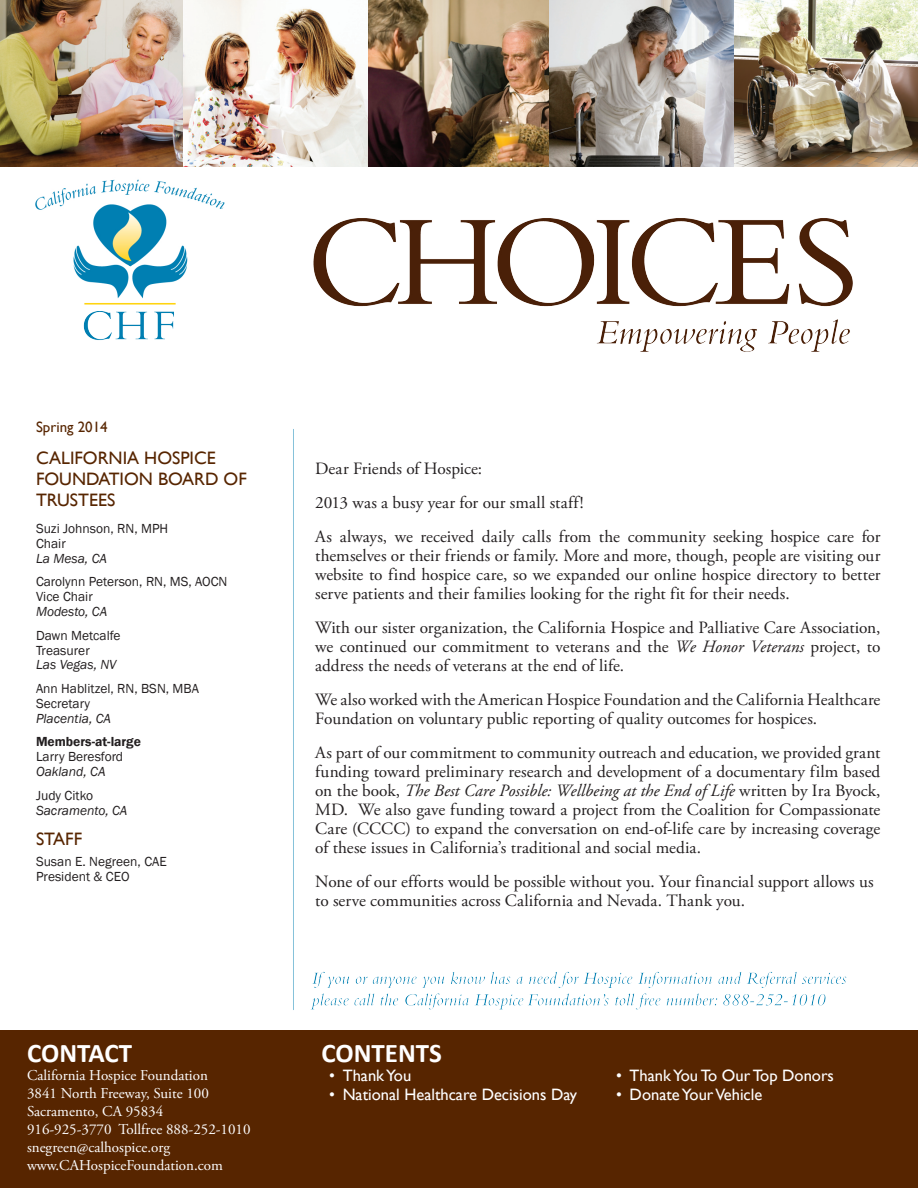
<style>
.page{position:relative;width:918px;height:1188px;background:#fff}
.page>*{position:absolute;margin:0;border:0;box-sizing:border-box;transform-origin:0 0}
.Heading_2{font:700 27px "Calibri";color:#fff}
.t1{font:18px/21.3px "Gill Sans";color:#572500}
.Body_Text{font:17.25px/19px "Adobe Garamond Pro";color:#231f20;text-align:justify}
.t2{font:16.5px "Gill Sans";color:#fff}
.Heading_2-2{font:15px/18px "Adobe Garamond Pro";color:#fff}
.t3{font:15px "Gill Sans";color:#572500}
.t4{font:13.5px/14.9px "Franklin Gothic";color:#231f20}
.t5{font:600 13.5px/14.9px "Franklin Gothic";color:#231f20}
.t6{font:italic 13.5px/14.9px "Franklin Gothic";color:#231f20}
.s1{font-style:italic}
.s2{font-weight:400}
.s3{font-weight:400;font-style:italic}
.s4{font-style:normal}
</style>
<div class="page">
<img style="left:35px;top:179px;width:818px;height:831px">
<div style="left:0;top:1030px;width:918px;height:158px;background:#572500"></div>
<img style="left:0;top:0;width:918px;height:167px">
<p class="t3" style="left:36px;top:418px;width:73px">Spring 2014</p>
<p class="t1" style="left:36px;top:447px;width:212px">CALIFORNIA HOSPICE<br>FOUNDATION BOARD OF<br>TRUSTEES</p>
<p class="t4" style="left:36px;top:522px;width:134px">Suzi Johnson, RN, MPH<br>Chair<br><span class="s1">La Mesa, CA</span></p>
<p class="t4" style="left:36px;top:575px;width:193px">Carolynn Peterson, RN, MS, AOCN<br>Vice Chair<br><span class="s1">Modesto, CA</span></p>
<p class="t4" style="left:36px;top:628px;width:86px">Dawn Metcalfe<br>Treasurer<br><span class="s1">Las Vegas, NV</span></p>
<p class="t4" style="left:36px;top:681px;width:164px">Ann Hablitzel, RN, BSN, MBA<br>Secretary<br><span class="s1">Placentia, CA</span></p>
<p class="t5" style="left:36px;top:735px;width:106px">Members-at-large<br><span class="s2">Larry Beresford<br></span><span class="s3">Oakland, CA</span></p>
<p class="t6" style="left:36px;top:788px;width:93px"><span class="s4">Judy Citko<br></span>Sacramento, CA</p>
<p class="t1" style="left:36px;top:828px;width:48px">STAFF</p>
<p class="t4" style="left:36px;top:855px;width:132px">Susan E. Negreen, CAE<br>President &amp; CEO</p>
<p class="Body_Text" style="left:315px;top:460px;width:169px">Dear Friends of Hospice:</p>
<p class="Body_Text" style="left:315px;top:494px;width:270px">2013 was a busy year for our small staff!</p>
<p class="Body_Text" style="left:315px;top:528px;width:567px">As always, we received daily calls from the community seeking hospice care for themselves or their friends or family. More and more, though, people are visiting our website to find hospice care, so we expanded our online hospice directory to better serve patients and their families looking for the right fit for their needs.</p>
<p class="Body_Text" style="left:315px;top:619px;width:567px">With our sister organization, the California Hospice and Palliative Care Association, we continued our commitment to veterans and the <span class="s1">We Honor Veterans</span> project, to address the needs of veterans at the end of life.</p>
<p class="Body_Text" style="left:315px;top:691px;width:567px">We also worked with the American Hospice Foundation and the California Healthcare<br>Foundation on voluntary public reporting of quality outcomes for hospices.</p>
<p class="Body_Text" style="left:315px;top:744px;width:567px">As part of our commitment to community outreach and education, we provided grant funding toward preliminary research and development of a documentary film based on the book, <span class="s1">The Best Care Possible: Wellbeing at the End of Life</span> written by Ira Byock, MD. We also gave funding toward a project from the Coalition for Compassionate Care (CCCC) to expand the conversation on end-of-life care by increasing coverage of these issues in California’s traditional and social media.</p>
<p class="Body_Text" style="left:315px;top:872px;width:560px">None of our efforts would be possible without you. Your financial support allows us to serve communities across California and Nevada. Thank you.</p>
<p class="Heading_2" style="left:27px;top:1036px;width:107px">CONTACT</p>
<p class="Heading_2" style="left:321px;top:1036px;width:122px">CONTENTS</p>
<p class="Heading_2-2" style="left:27px;top:1067px;width:225px">California Hospice Foundation<br>3841 North Freeway, Suite 100<br>Sacramento, CA 95834<br>916-925-3770 Tollfree 888-252-1010 snegreen@calhospice.org www.CAHospiceFoundation.com</p>
<p class="t2" style="left:329px;top:1066px;width:84px">• Thank You</p>
<p class="t2" style="left:329px;top:1085px;width:249px">• National Healthcare Decisions Day</p>
<p class="t2" style="left:616px;top:1066px;width:219px">• Thank You To Our Top Donors</p>
<p class="t2" style="left:616px;top:1085px;width:148px">• Donate Your Vehicle</p>
</div>
